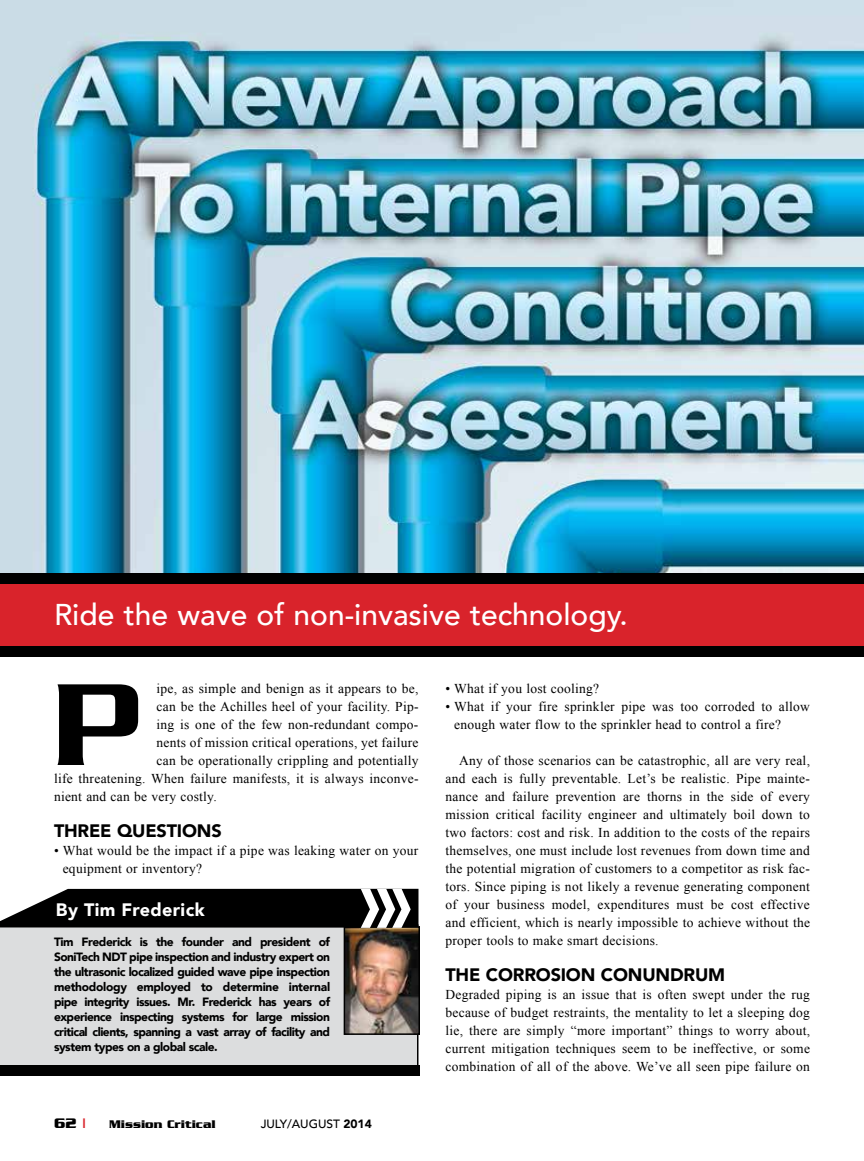
<style>
.page{position:relative;width:864px;height:1161px;background:#fff}
.page>*{position:absolute;margin:0;border:0;box-sizing:border-box;transform-origin:0 0}
.t1{font:500 126px "Serpentine";color:#000}
.t2{font:500 30px "Avenir";color:#fff}
.t3{font:900 18px "Avenir";letter-spacing:-.01em;color:#000}
.t4{font:900 18px "Avenir";letter-spacing:.02em;color:#fff}
.t5{font:700 15px "Serpentine";color:#000}
.t6{font:13.5px/18px "Times New Roman";letter-spacing:.02em;color:#000}
.t7{font:900 12px/15px "Avenir";letter-spacing:-.04em;color:#000;text-align:justify}
.t8{font:700 12px "Serpentine";color:#000}
.t9{font:500 12px "Avenir";color:#000}
.s1{color:#d9232b}
.s2{font-weight:900}
</style>
<div class="page">
<img style="left:0;top:0;width:864px;height:573px">
<div style="left:0;top:928px;width:418px;height:137px;background:#dcddde"></div>
<div style="left:0;top:1065px;width:420px;height:11px;background:#000"></div>
<img style="left:347px;top:929px;width:70px;height:103px">
<div style="left:344px;top:926px;width:76px;height:109px;border:2px solid #000"></div>
<svg style="left:0;top:889px;width:418px;height:39px;background:#242424"></svg>
<div style="left:0;top:580px;width:864px;height:69px;background:#d9232b"></div>
<div style="left:0;top:573px;width:864px;height:11px;background:#000"></div>
<div style="left:0;top:646px;width:864px;height:11px;background:#000"></div>
<h2 class="t2" style="left:54px;top:589px;width:575px">Ride the wave of non-invasive technology.</h2>
<h1 class="t1" style="left:54px;top:654px;width:90px">P</h1>
<p class="t6" style="left:157px;top:679px;width:263px">ipe, as simple and benign as it appears to be,</p>
<p class="t6" style="left:157px;top:697px;width:263px">can be the Achilles heel of your facility. Pip-</p>
<p class="t6" style="left:157px;top:715px;width:263px">ing is one of the few non-redundant compo-</p>
<p class="t6" style="left:157px;top:733px;width:263px">nents of mission critical operations, yet failure</p>
<p class="t6" style="left:157px;top:751px;width:263px">can be operationally crippling and potentially</p>
<p class="t6" style="left:54px;top:769px;width:366px">life threatening. When failure manifests, it is always inconve-</p>
<p class="t6" style="left:54px;top:787px;width:164px">nient and can be very costly.</p>
<h3 class="t3" style="left:54px;top:815px;width:169px">THREE QUESTIONS</h3>
<p class="t6" style="left:63px;top:841px;width:357px;text-indent:-9px">• What would be the impact if a pipe was leaking water on your equipment or inventory?</p>
<h3 class="t4" style="left:56px;top:894px;width:150px">By Tim Frederick</h3>
<p class="t7" style="left:54px;top:934px;width:278px">Tim Frederick is the founder and president of SoniTech NDT pipe inspection and industry expert on the ultrasonic localized guided wave pipe inspection methodology employed to determine internal pipe integrity issues. Mr. Frederick has years of experience inspecting systems for large mission critical clients, spanning a vast array of facility and system types on a global scale.</p>
<p class="t5" style="left:54px;top:1115px;width:33px">62 <span class="s1">|</span></p>
<p class="t8" style="left:109px;top:1117px;width:108px">Mission Critical</p>
<p class="t9" style="left:261px;top:1113px;width:113px">JULY/AUGUST <span class="s2">2014</span></p>
<p class="t6" style="left:446px;top:679px;width:155px">• What if you lost cooling?</p>
<p class="t6" style="left:454px;top:697px;width:357px;text-indent:-9px">• What if your fire sprinkler pipe was too corroded to allow enough water flow to the sprinkler head to control a fire?</p>
<p class="t6" style="left:446px;top:751px;width:366px;text-align:justify;text-indent:14px">Any of those scenarios can be catastrophic, all are very real, and each is fully preventable. Let’s be realistic. Pipe mainte&shy;nance and failure prevention are thorns in the side of every mission critical facility engineer and ultimately boil down to two factors: cost and risk. In addition to the costs of the repairs themselves, one must include lost revenues from down time and the potential migration of customers to a competitor as risk fac&shy;tors. Since piping is not likely a revenue generating component of your business model, expenditures must be cost effective and efficient, which is nearly impossible to achieve without the proper tools to make smart decisions.</p>
<h3 class="t3" style="left:446px;top:959px;width:281px">THE CORROSION CONUNDRUM</h3>
<p class="t6" style="left:446px;top:985px;width:366px;text-align:justify">Degraded piping is an issue that is often swept under the rug because of budget restraints, the mentality to let a sleeping dog lie, there are simply “more important” things to worry about, current mitigation techniques seem to be ineffective, or some combination of all of the above. We’ve all seen pipe failure on</p>
</div>
